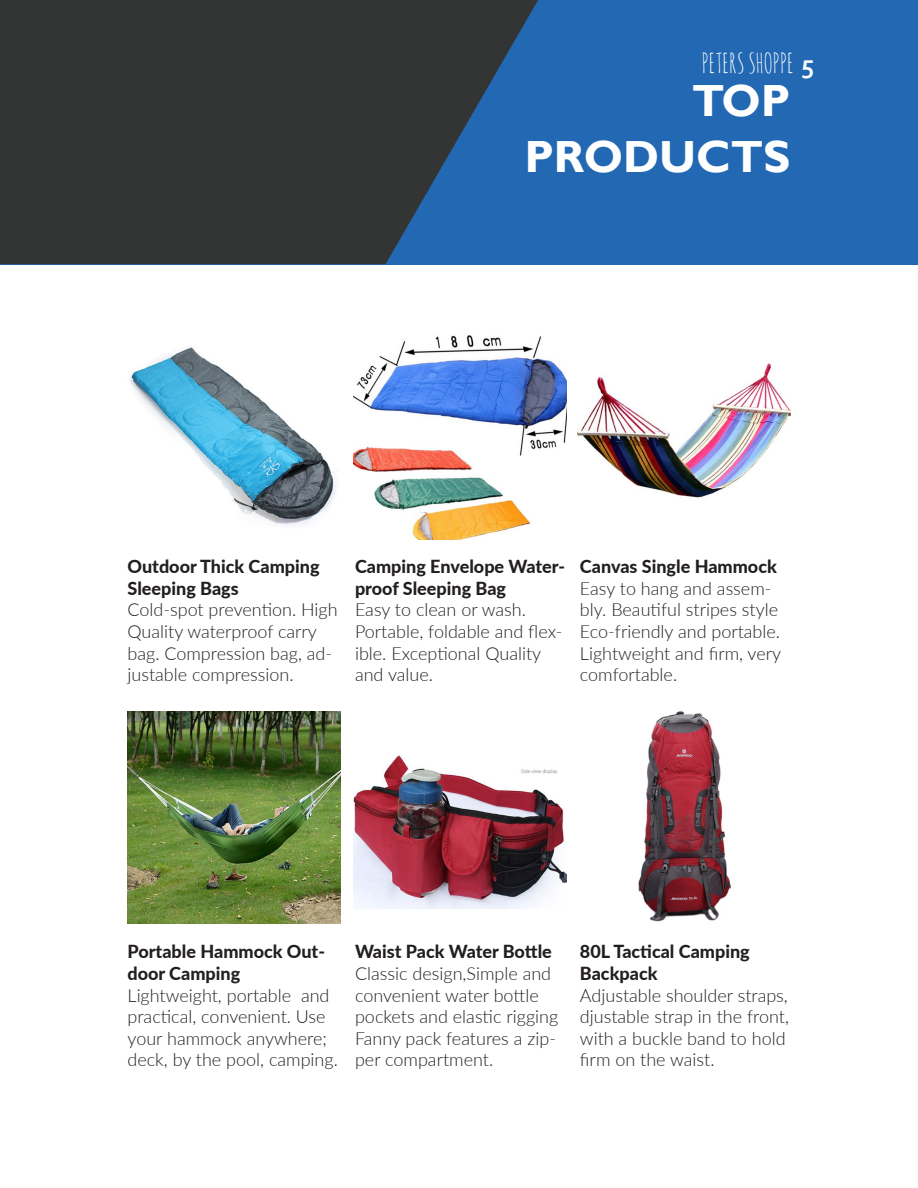
<style>
.page{position:relative;width:918px;height:1188px;background:#fff}
.page>*{position:absolute;margin:0;border:0;box-sizing:border-box;transform-origin:0 0}
.heading_2{font:700 45px "Gill Sans";color:#fff}
.t1{font:27px "Amatic SC";color:#fff}
.t2{font:300 18px/21.6px "Lato";color:#231f20}
.t3{font:800 18px/21.6px "Lato";color:#231f20}
.s1{font-family:"Corbel";font-weight:700}
</style>
<div class="page">
<div style="left:1px;top:0;width:917px;height:264px;background:#2268b3"></div>
<svg style="left:0;top:0;width:538px;height:264px;fill:#333434"></svg>
<img style="left:129px;top:347px;width:207px;height:178px">
<img style="left:128px;top:711px;width:213px;height:213px">
<img style="left:354px;top:335px;width:213px;height:205px">
<img style="left:354px;top:755px;width:213px;height:154px">
<img style="left:577px;top:363px;width:213px;height:135px">
<img style="left:638px;top:711px;width:93px;height:211px">
<h2 class="t1" style="left:702px;top:45px;width:114px">PETERS SHOPPE <span class="s1">5</span></h2>
<p class="heading_2" style="left:692px;top:74px;width:100px">TOP</p>
<p class="heading_2" style="left:524px;top:130px;width:268px">PRODUCTS</p>
<p class="t3" style="left:128px;top:555px;width:194px">Outdoor Thick Camping<br>Sleeping Bags</p>
<p class="t2" style="left:128px;top:598px;width:212px">Cold-spot prevention. High<br>Quality waterproof carry bag. Compression bag, ad&shy;justable compression.</p>
<p class="t3" style="left:355px;top:555px;width:212px">Camping Envelope Water&shy;proof Sleeping Bag</p>
<p class="t2" style="left:355px;top:598px;width:173px">Easy to clean or wash.</p>
<p class="t2" style="left:355px;top:620px;width:209px">Portable, foldable and flex&shy;ible. Exceptional Quality and value.</p>
<p class="t3" style="left:580px;top:555px;width:198px">Canvas Single Hammock</p>
<p class="t2" style="left:580px;top:577px;width:200px">Easy to hang and assem&shy;bly. Beautiful stripes style</p>
<p class="t2" style="left:580px;top:620px;width:202px">Eco-friendly and portable.</p>
<p class="t2" style="left:580px;top:642px;width:203px">Lightweight and firm, very comfortable.</p>
<p class="t3" style="left:128px;top:940px;width:199px">Portable Hammock Out&shy;door Camping</p>
<p class="t2" style="left:128px;top:984px;width:212px">Lightweight, portable and practical, convenient. Use your hammock anywhere; deck, by the pool, camping.</p>
<p class="t3" style="left:355px;top:940px;width:198px">Waist Pack Water Bottle</p>
<p class="t2" style="left:355px;top:962px;width:205px">Classic design,Simple and convenient water bottle pockets and elastic rigging</p>
<p class="t2" style="left:355px;top:1027px;width:202px">Fanny pack features a zip&shy;per compartment.</p>
<p class="t3" style="left:580px;top:940px;width:171px">80L Tactical Camping<br>Backpack</p>
<p class="t2" style="left:580px;top:984px;width:211px">Adjustable shoulder straps, djustable strap in the front, with a buckle band to hold firm on the waist.</p>
</div>
